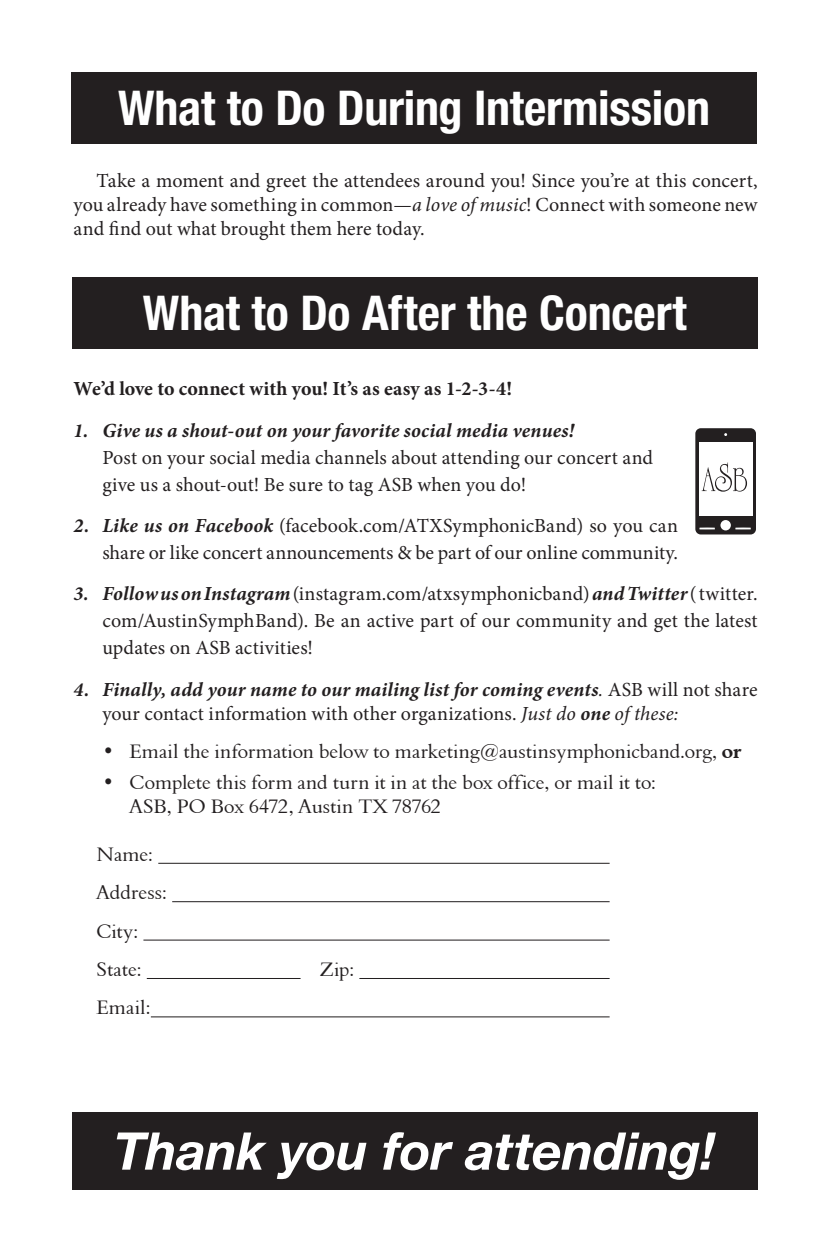
<style>
.page{position:relative;width:828px;height:1260px;background:#fff}
.page>*{position:absolute;margin:0;border:0;box-sizing:border-box;transform-origin:0 0}
.t1{font:italic 700 52px "Helvetica Neue LT Std";letter-spacing:-.015em;color:#fff}
.t2{font:700 condensed 48px "Helvetica Neue LT Std";letter-spacing:-.005em;color:#fff}
.t3{font:20px/27px "Minion Pro";color:#231f20;text-align:justify}
.t4{font:20px/38.4px "Aldine 401 BT Roman A";letter-spacing:.005em;color:#231f20}
.t5{font:italic 700 20px "Minion Pro";letter-spacing:.01em;color:#231f20}
.t6{font:700 20px "Minion Pro";color:#231f20}
.s1{font-style:italic}
.s2{font-weight:700;font-style:italic}
.s3{font-family:"Aldine 401 BT Bold A"}
</style>
<div class="page">
<div style="left:71px;top:72px;width:686px;height:72px;background:#231f20"></div>
<div style="left:72px;top:277px;width:686px;height:72px;background:#231f20"></div>
<div style="left:72px;top:1113px;width:686px;height:77px;background:#231f20"></div>
<div style="left:695px;top:428px;width:61px;height:106px;background:#231f20;border-radius:5px"></div>
<div style="left:699px;top:442px;width:53px;height:74px;background:#fff"></div>
<div style="left:720px;top:520px;width:11px;height:10px;background:#fff;border-radius:50%"></div>
<svg style="left:699px;top:528px;width:16px;height:2px"></svg>
<svg style="left:735px;top:528px;width:16px;height:2px"></svg>
<svg style="left:702px;top:463px;width:45px;height:29px"></svg>
<hr style="left:158px;top:863px;width:452px;height:1px;background:#231f20">
<hr style="left:172px;top:901px;width:438px;height:1px;background:#231f20">
<hr style="left:143px;top:940px;width:467px;height:1px;background:#231f20">
<hr style="left:147px;top:978px;width:154px;height:1px;background:#231f20">
<hr style="left:359px;top:978px;width:251px;height:1px;background:#231f20">
<hr style="left:151px;top:1016px;width:459px;height:1px;background:#231f20">
<h2 class="t2" style="left:118px;top:79px;width:593px">What to Do During Intermission</h2>
<p class="t3" style="left:74px;top:169px;width:686px;line-height:24px;text-indent:23px">Take a moment and greet the attendees around you! Since you’re at this concert, you already have something in common—<span class="s1">a love of music</span>! Connect with someone new and find out what brought them here today.</p>
<h2 class="t2" style="left:143px;top:284px;width:546px">What to Do After the Concert</h2>
<p class="t6" style="left:74px;top:375px;width:440px">We’d love to connect with you! It’s as easy as 1-2-3-4!</p>
<p class="t5" style="left:74px;top:416px;width:502px">1. Give us a shout-out on your favorite social media venues!</p>
<p class="t3" style="left:102px;top:444px;width:552px">Post on your social media channels about attending our concert and give us a shout-out! Be sure to tag ASB when you do!</p>
<p class="t3" style="left:74px;top:512px;width:606px;text-align:right"><span class="s2">2. Like us on Facebook</span> (facebook.com/ATXSymphonicBand) so you can share or like concert announcements &amp; be part of our online community.</p>
<p class="t3" style="left:102px;top:581px;width:657px;text-indent:-29px"><span class="s2">3. Follow us on Instagram</span> (instagram.com/atxsymphonicband) <span class="s2">and Twitter</span>( twitter. com/AustinSymphBand). Be an active part of our community and get the latest updates on ASB activities!</p>
<p class="t3" style="left:102px;top:678px;width:657px;line-height:24px;text-indent:-29px"><span class="s2">4. Finally, add your name to our mailing list for coming events</span><span class="s1">.</span> ASB will not share your contact information with other organizations. <span class="s1">Just do</span> <span class="s2">one</span> <span class="s1">of these:</span></p>
<p class="t4" style="left:102px;top:732px;width:641px">• Email the information below to marketing@austinsymphonicband.org, <span class="s3">or</span></p>
<p class="t4" style="left:130px;top:770px;width:528px;line-height:24px;text-indent:-27px">• Complete this form and turn it in at the box office, or mail it to:<br>ASB, PO Box 6472, Austin TX 78762</p>
<p class="t4" style="left:97px;top:835px;width:72px">Name:<br>Address:<br>City:<br>State:</p>
<p class="t4" style="left:320px;top:950px;width:36px">Zip:</p>
<p class="t4" style="left:97px;top:988px;width:56px">Email:</p>
<h1 class="t1" style="left:114px;top:1119px;width:603px">Thank you for attending!</h1>
</div>
